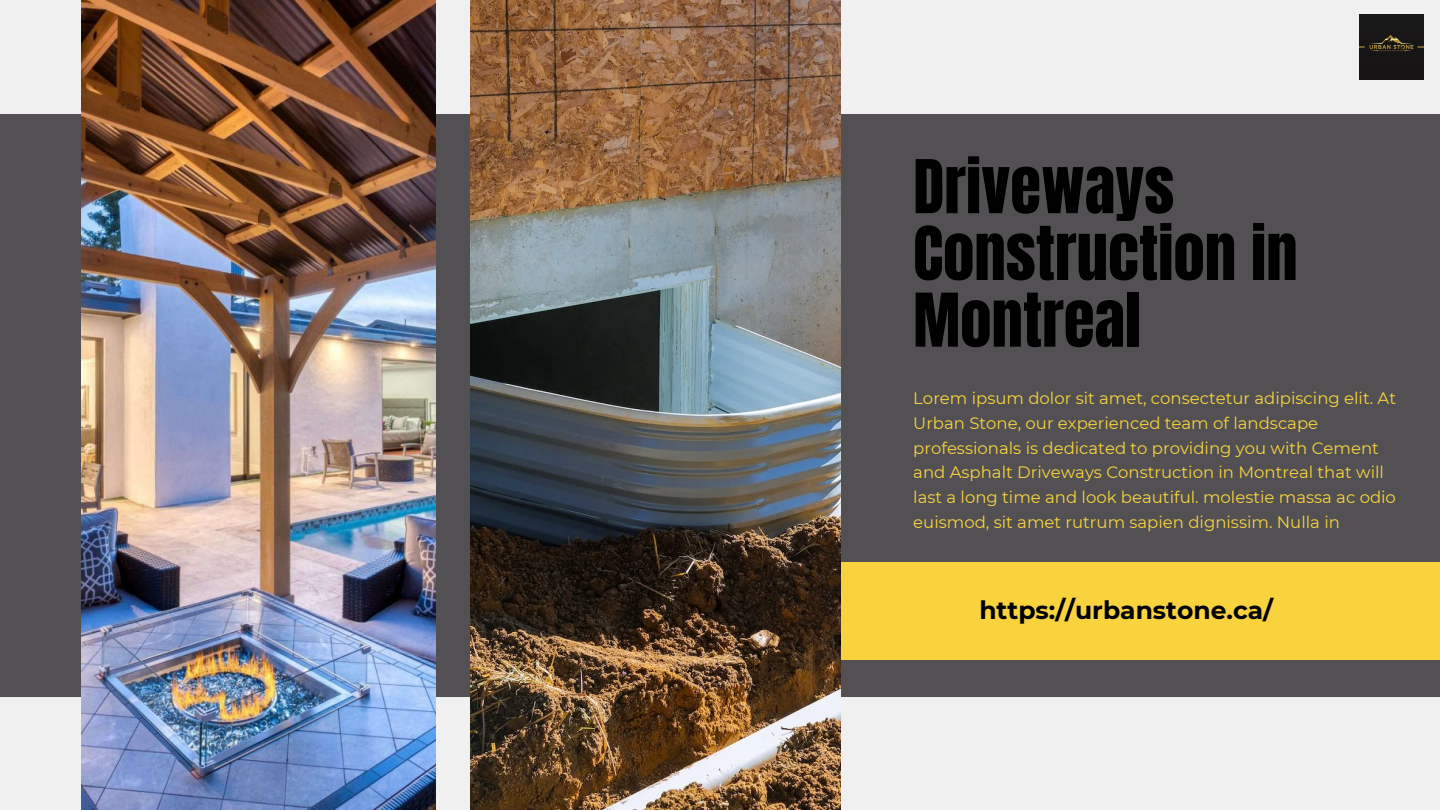
<style>
.page{position:relative;width:1440px;height:810px;background:#f1f0f0}
.page>*{position:absolute;margin:0;border:0;box-sizing:border-box;transform-origin:0 0}
.t1{font:63px/66.8px "Anton";color:#000}
.t2{font:700 25px "Montserrat";color:#000}
.t3{font:16.5px/24.8px "Montserrat";color:#f8d33e}
</style>
<div class="page">
<div style="left:0;top:114px;width:1440px;height:582px;background:#525053"></div>
<img style="left:81px;top:0;width:355px;height:810px">
<div style="left:841px;top:562px;width:599px;height:98px;background:#f8d33e"></div>
<img style="left:470px;top:0;width:371px;height:810px">
<img style="left:1359px;top:15px;width:65px;height:64px">
<p class="t1" style="left:913px;top:154px;width:386px">Driveways<br>Construction in<br>Montreal</p>
<p class="t3" style="left:913px;top:386px;width:484px">Lorem ipsum dolor sit amet, consectetur adipiscing elit. At Urban Stone, our experienced team of landscape professionals is dedicated to providing you with Cement and Asphalt Driveways Construction in Montreal that will last a long time and look beautiful. molestie massa ac odio euismod, sit amet rutrum sapien dignissim. Nulla in</p>
<p class="t2" style="left:979px;top:595px;width:295px">https://urbanstone.ca/</p>
</div>
